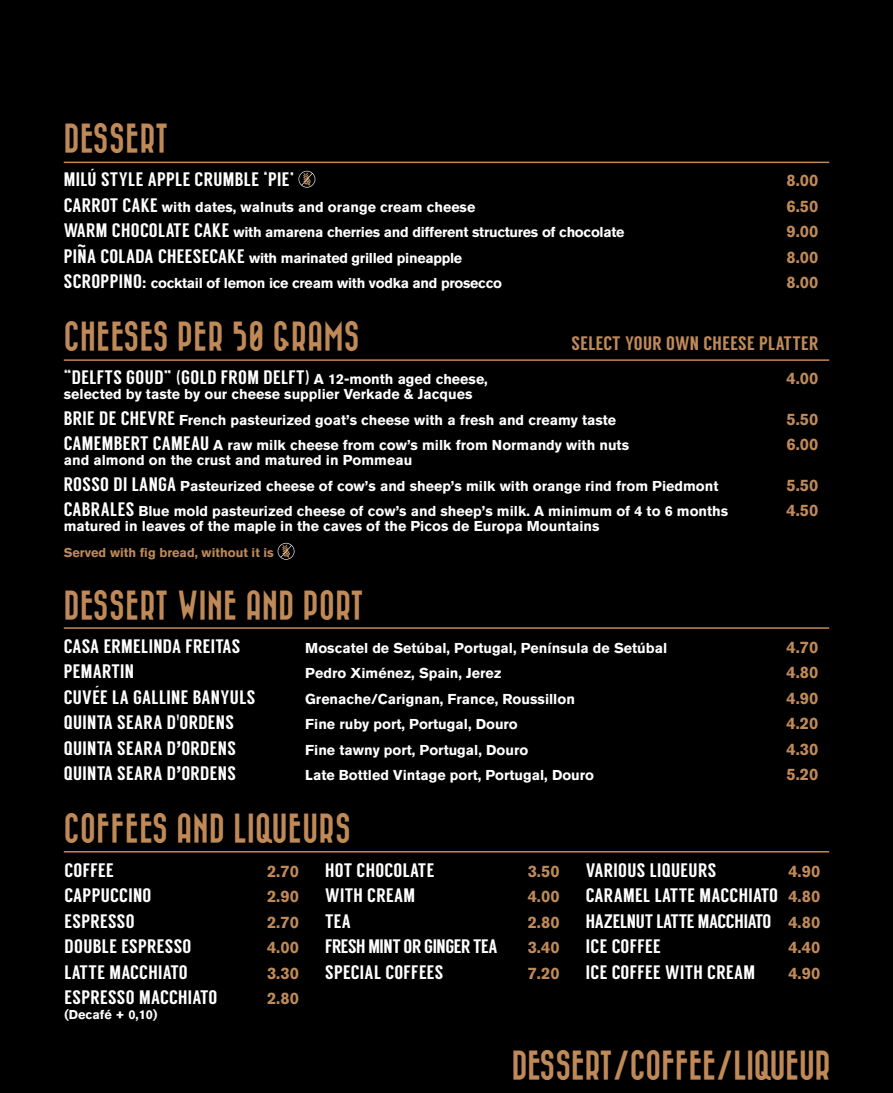
<style>
.page{position:relative;width:893px;height:1093px;background:#000}
.page>*{position:absolute;margin:0;border:0;box-sizing:border-box;transform-origin:0 0}
.t1{font:30px "Bazar";letter-spacing:.02em;color:#c08a58}
.t2{font:30px "Bazar";color:#c08a58}
.t3{font:19.5px/25.5px "Langdon";letter-spacing:.02em;color:#fff;text-align:justify}
.t4{font:19.5px "Langdon";letter-spacing:.02em;color:#c08a58}
.t5{font:19.5px "Langdon";letter-spacing:-.02em;color:#fff}
.t6{font:700 16.5px "Akzidenz Grotesk BQ";color:#c08a58}
.t7{font:700 14.25px/25.5px "Akzidenz Grotesk BQ";color:#fff}
.t8{font:700 14.25px "Akzidenz Grotesk BQ";letter-spacing:-.02em;color:#fff}
.t9{font:700 12.75px "Akzidenz Grotesk BQ";color:#c08a58}
.t10{font:700 12.75px "Akzidenz Grotesk BQ";color:#fff}
.s1{font-family:"Langdon";font-weight:400;font-size:19.5px}
.s2{font-family:"Akzidenz Grotesk BQ";font-weight:700;font-size:14.25px}
.s3{font-family:"Akzidenz Grotesk BQ";font-weight:700}
.s4{font-family:"Akzidenz Grotesk BQ";font-weight:700;font-size:16.5px;color:#c08a58}
</style>
<div class="page">
<hr style="left:64px;top:162px;width:765px;height:1px;background:#c08a58">
<hr style="left:64px;top:359px;width:765px;height:2px;background:#c08a58">
<hr style="left:64px;top:627px;width:765px;height:2px;background:#c08a58">
<hr style="left:64px;top:851px;width:765px;height:1px;background:#c08a58">
<svg style="left:298px;top:171px;width:17px;height:17px"></svg>
<svg style="left:278px;top:543px;width:16px;height:17px"></svg>
<h1 class="t1" style="left:64px;top:123px;width:106px">DESSERT</h1>
<h2 class="t3" style="left:64px;top:167px;width:232px">MILU STYLE APPLE CRUMBLE ‘PIE’</h2>
<p class="t6" style="left:786px;top:171px;width:33px">8.00</p>
<p class="t7" style="left:64px;top:194px;width:413px"><span class="s1">CARROT CAKE</span> with dates, walnuts and orange cream cheese</p>
<p class="t6" style="left:786px;top:196px;width:33px">6.50</p>
<p class="t8" style="left:64px;top:224px;width:562px"><span class="s1">WARM CHOCOLATE CAKE</span> with amarena cherries and different structures of chocolate</p>
<p class="t6" style="left:786px;top:222px;width:33px">9.00</p>
<p class="t8" style="left:64px;top:249px;width:400px"><span class="s1">PINA COLADA CHEESECAKE</span> with marinated grilled pineapple</p>
<p class="t6" style="left:786px;top:247px;width:33px">8.00</p>
<p class="t8" style="left:64px;top:275px;width:440px"><span class="s1">SCROPPINO:</span> cocktail of lemon ice cream with vodka and prosecco</p>
<p class="t6" style="left:786px;top:273px;width:33px">8.00</p>
<h1 class="t1" style="left:64px;top:321px;width:297px">CHEESES PER 50 GRAMS</h1>
<p class="t10" style="left:77px;top:238px;width:11px">~</p>
<h2 class="t4" style="left:571px;top:331px;width:248px">SELECT YOUR OWN CHEESE PLATTER</h2>
<h2 class="t3" style="left:64px;top:365px;width:426px">“DELFTS GOUD” (GOLD FROM DELFT) <span class="s2">A 12-month aged cheese,</span></h2>
<p class="t6" style="left:786px;top:369px;width:33px">4.00</p>
<p class="t7" style="left:64px;top:381px;width:554px">selected by taste by our cheese supplier Verkade &amp; Jacques<br><span class="s1">BRIE DE CHEVRE</span> French pasteurized goat’s cheese with a fresh and creamy taste</p>
<p class="t6" style="left:786px;top:409px;width:33px">5.50</p>
<p class="t7" style="left:64px;top:432px;width:567px"><span class="s1">CAMEMBERT CAMEAU</span> A raw milk cheese from cow’s milk from Normandy with nuts</p>
<p class="t6" style="left:786px;top:435px;width:33px">6.00</p>
<p class="t7" style="left:64px;top:447px;width:656px">and almond on the crust and matured in Pommeau<br><span class="s1">ROSSO DI LANGA</span> Pasteurized cheese of cow’s and sheep’s milk with orange rind from Piedmont</p>
<p class="t6" style="left:786px;top:475px;width:33px">5.50</p>
<p class="t7" style="left:64px;top:498px;width:666px"><span class="s1">CABRALES</span> Blue mold pasteurized cheese of cow’s and sheep’s milk. A minimum of 4 to 6 months</p>
<p class="t6" style="left:786px;top:501px;width:33px">4.50</p>
<p class="t7" style="left:64px;top:513px;width:537px">matured in leaves of the maple in the caves of the Picos de Europa Mountains</p>
<p class="t9" style="left:64px;top:545px;width:212px">Served with fig bread, without it is</p>
<h1 class="t1" style="left:64px;top:589px;width:302px">DESSERT WINE AND PORT</h1>
<h2 class="t3" style="left:64px;top:633px;width:178px">CASA ERMELINDA FREITAS</h2>
<p class="t7" style="left:305px;top:635px;width:363px">Moscatel de Setúbal, Portugal, Península de Setúbal</p>
<p class="t6" style="left:786px;top:637px;width:33px">4.70</p>
<h2 class="t3" style="left:64px;top:659px;width:72px">PEMARTIN</h2>
<p class="t7" style="left:305px;top:660px;width:198px">Pedro Ximénez, Spain, Jerez</p>
<p class="t6" style="left:786px;top:663px;width:33px">4.80</p>
<h2 class="t3" style="left:64px;top:684px;width:193px">CUVEE LA GALLINE BANYULS</h2>
<p class="t7" style="left:305px;top:686px;width:271px">Grenache/Carignan, France, Roussillon</p>
<p class="t6" style="left:786px;top:688px;width:33px">4.90</p>
<h2 class="t3" style="left:64px;top:710px;width:172px">QUINTA SEARA D<span class="s3">'</span>ORDENS</h2>
<p class="t7" style="left:305px;top:711px;width:214px">Fine ruby port, Portugal, Douro</p>
<p class="t6" style="left:786px;top:714px;width:33px">4.20</p>
<h2 class="t3" style="left:64px;top:735px;width:174px">QUINTA SEARA D<span class="s3">’</span>ORDENS</h2>
<p class="t7" style="left:305px;top:737px;width:224px">Fine tawny port, Portugal, Douro</p>
<p class="t6" style="left:786px;top:739px;width:33px">4.30</p>
<h2 class="t3" style="left:64px;top:761px;width:174px">QUINTA SEARA D<span class="s3">’</span>ORDENS</h2>
<p class="t7" style="left:305px;top:762px;width:290px">Late Bottled Vintage port, Portugal, Douro</p>
<p class="t6" style="left:786px;top:765px;width:33px">5.20</p>
<h1 class="t1" style="left:64px;top:813px;width:288px">COFFEES AND LIQUEURS</h1>
<h2 class="t3" style="left:65px;top:857px;width:51px">COFFEE</h2>
<p class="t6" style="left:267px;top:861px;width:33px">2.70</p>
<h2 class="t3" style="left:65px;top:883px;width:88px">CAPPUCCINO</h2>
<p class="t6" style="left:267px;top:887px;width:33px">2.90</p>
<h2 class="t3" style="left:65px;top:908px;width:72px">ESPRESSO</h2>
<p class="t6" style="left:267px;top:912px;width:33px">2.70</p>
<h2 class="t3" style="left:65px;top:934px;width:128px">DOUBLE ESPRESSO</h2>
<p class="t6" style="left:267px;top:938px;width:33px">4.00</p>
<h2 class="t3" style="left:65px;top:959px;width:125px">LATTE MACCHIATO</h2>
<p class="t6" style="left:267px;top:963px;width:33px">3.30</p>
<h2 class="t3" style="left:65px;top:985px;width:154px">ESPRESSO MACCHIATO</h2>
<p class="t6" style="left:267px;top:989px;width:33px">2.80</p>
<p class="t10" style="left:65px;top:1007px;width:94px">(Decafé + 0,10)</p>
<h2 class="t3" style="left:325px;top:857px;width:111px">HOT CHOCOLATE</h2>
<p class="t6" style="left:528px;top:861px;width:33px">3.50</p>
<h2 class="t3" style="left:325px;top:883px;width:91px">WITH CREAM</h2>
<p class="t6" style="left:528px;top:887px;width:33px">4.00</p>
<h2 class="t3" style="left:325px;top:908px;width:27px">TEA</h2>
<p class="t6" style="left:528px;top:912px;width:33px">2.80</p>
<h2 class="t5" style="left:325px;top:935px;width:174px">FRESH MINT OR GINGER TEA</h2>
<p class="t6" style="left:528px;top:938px;width:33px">3.40</p>
<h2 class="t3" style="left:325px;top:959px;width:120px">SPECIAL COFFEES</h2>
<p class="t6" style="left:528px;top:963px;width:33px">7.20</p>
<h2 class="t3" style="left:586px;top:857px;width:132px">VARIOUS LIQUEURS</h2>
<p class="t6" style="left:788px;top:861px;width:33px">4.90</p>
<h2 class="t3" style="left:586px;top:883px;width:236px">CARAMEL LATTE MACCHIATO <span class="s4">4.80<br></span>HAZELNUT LATTE MACCHIATO <span class="s4">4.80<br></span>ICE COFFEE</h2>
<p class="t6" style="left:788px;top:938px;width:33px">4.40</p>
<h2 class="t3" style="left:586px;top:959px;width:171px">ICE COFFEE WITH CREAM</h2>
<p class="t6" style="left:788px;top:963px;width:33px">4.90</p>
<h1 class="t2" style="left:512px;top:1050px;width:320px">DESSERT/COFFEE/LIQUEUR</h1>
</div>
